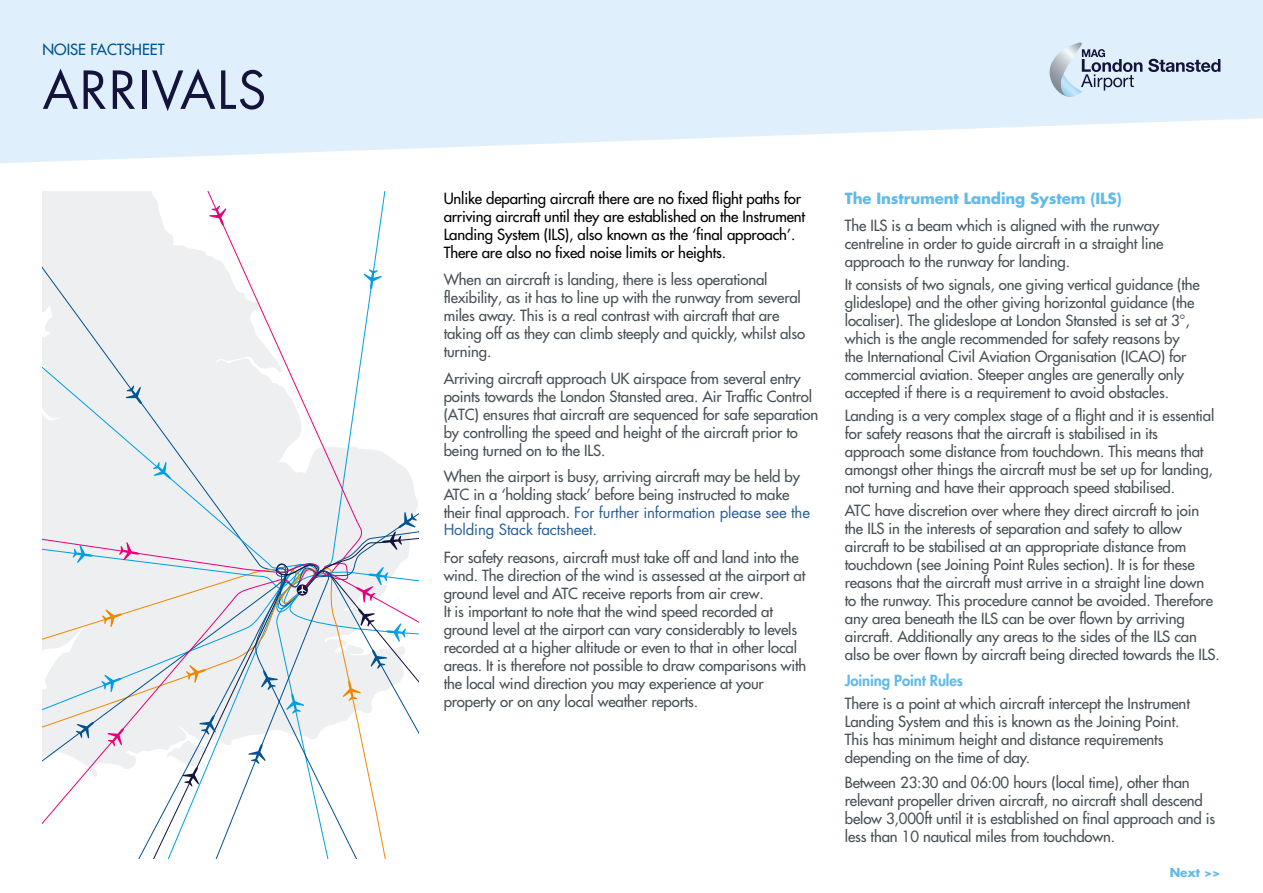
<style>
.page{position:relative;width:1263px;height:893px;background:#fff}
.page>*{position:absolute;margin:0;border:0;box-sizing:border-box;transform-origin:0 0}
._01_main_header{font:51px "Futura Std";letter-spacing:.03em;color:#14133b}
._04_text{font:500 15px/18px "Futura Std";letter-spacing:-.01em;color:#485156}
._04_text-2{font:500 15px/18px "Futura Std";letter-spacing:-.01em;color:#000}
._00_Factsheet{font:500 15px "Futura Std";color:#005291}
._03_Subhead{font:700 12px "Futura Std";color:#62baea}
.s1{font-weight:400;color:#275b9b}
.s2{font-weight:700;color:#62baea}
.s3{font-weight:800;color:#62baea}
</style>
<div class="page">
<svg style="left:0;top:0;width:1263px;height:163px;background:#e3f1fb"></svg>
<svg style="left:1148px;top:59px;width:72px;height:13px"></svg>
<svg style="left:1050px;top:43px;width:92px;height:55px;background:#bdcbdb"></svg>
<svg style="left:43px;top:191px;width:375px;height:668px"></svg>
<p class="_00_Factsheet" style="left:43px;top:40px;width:124px">NOISE FACTSHEET</p>
<p class="_01_main_header" style="left:43px;top:58px;width:225px">ARRIVALS</p>
<p class="_04_text-2" style="left:444px;top:190px;width:363px">Unlike departing aircraft there are no fixed flight paths for arriving aircraft until they are established on the Instrument Landing System (ILS), also known as the ‘final approach’.<br>There are also no fixed noise limits or heights.</p>
<p class="_04_text" style="left:444px;top:271px;width:363px">When an aircraft is landing, there is less operational flexibility, as it has to line up with the runway from several miles away. This is a real contrast with aircraft that are taking off as they can climb steeply and quickly, whilst also turning.</p>
<p class="_04_text" style="left:444px;top:369px;width:376px">Arriving aircraft approach UK airspace from several entry points towards the London Stansted area. Air Traffic Control (ATC) ensures that aircraft are sequenced for safe separation by controlling the speed and height of the aircraft prior to being turned on to the ILS.</p>
<p class="_04_text" style="left:444px;top:468px;width:368px">When the airport is busy, arriving aircraft may be held by ATC in a ‘holding stack’ before being instructed to make their final approach. <span class="s1">For further information please see the Holding Stack factsheet.</span></p>
<p class="_04_text" style="left:444px;top:548px;width:364px">For safety reasons, aircraft must take off and land into the wind. The direction of the wind is assessed at the airport at ground level and ATC receive reports from air crew.<br>It is important to note that the wind speed recorded at ground level at the airport can vary considerably to levels recorded at a higher altitude or even to that in other local areas. It is therefore not possible to draw comparisons with the local wind direction you may experience at your property or on any local weather reports.</p>
<p class="_04_text" style="left:845px;top:185px;width:316px;line-height:27.5px"><span class="s2">The Instrument Landing System (ILS)<br></span>The ILS is a beam which is aligned with the runway</p>
<p class="_04_text" style="left:845px;top:235px;width:320px">centreline in order to guide aircraft in a straight line approach to the runway for landing.</p>
<p class="_04_text" style="left:845px;top:276px;width:356px">It consists of two signals, one giving vertical guidance (the glideslope) and the other giving horizontal guidance (the localiser). The glideslope at London Stansted is set at 3°, which is the angle recommended for safety reasons by the International Civil Aviation Organisation (ICAO) for commercial aviation. Steeper angles are generally only accepted if there is a requirement to avoid obstacles.</p>
<p class="_04_text" style="left:845px;top:406px;width:371px">Landing is a very complex stage of a flight and it is essential for safety reasons that the aircraft is stabilised in its approach some distance from touchdown. This means that amongst other things the aircraft must be set up for landing, not turning and have their approach speed stabilised.</p>
<p class="_04_text" style="left:845px;top:501px;width:376px">ATC have discretion over where they direct aircraft to join the ILS in the interests of separation and safety to allow aircraft to be stabilised at an appropriate distance from touchdown (see Joining Point Rules section). It is for these reasons that the aircraft must arrive in a straight line down<br>to the runway. This procedure cannot be avoided. Therefore any area beneath the ILS can be over flown by arriving aircraft. Additionally any areas to the sides of the ILS can also be over flown by aircraft being directed towards the ILS.</p>
<p class="_04_text" style="left:845px;top:669px;width:347px;line-height:23.2px"><span class="s3">Joining Point Rules<br></span>There is a point at which aircraft intercept the Instrument</p>
<p class="_04_text" style="left:845px;top:713px;width:336px">Landing System and this is known as the Joining Point.<br>This has minimum height and distance requirements depending on the time of day.</p>
<p class="_04_text" style="left:845px;top:773px;width:372px">Between 23:30 and 06:00 hours (local time), other than relevant propeller driven aircraft, no aircraft shall descend below 3,000ft until it is established on final approach and is less than 10 nautical miles from touchdown.</p>
<p class="_03_Subhead" style="left:1170px;top:865px;width:52px">Next &gt;&gt;</p>
</div>
